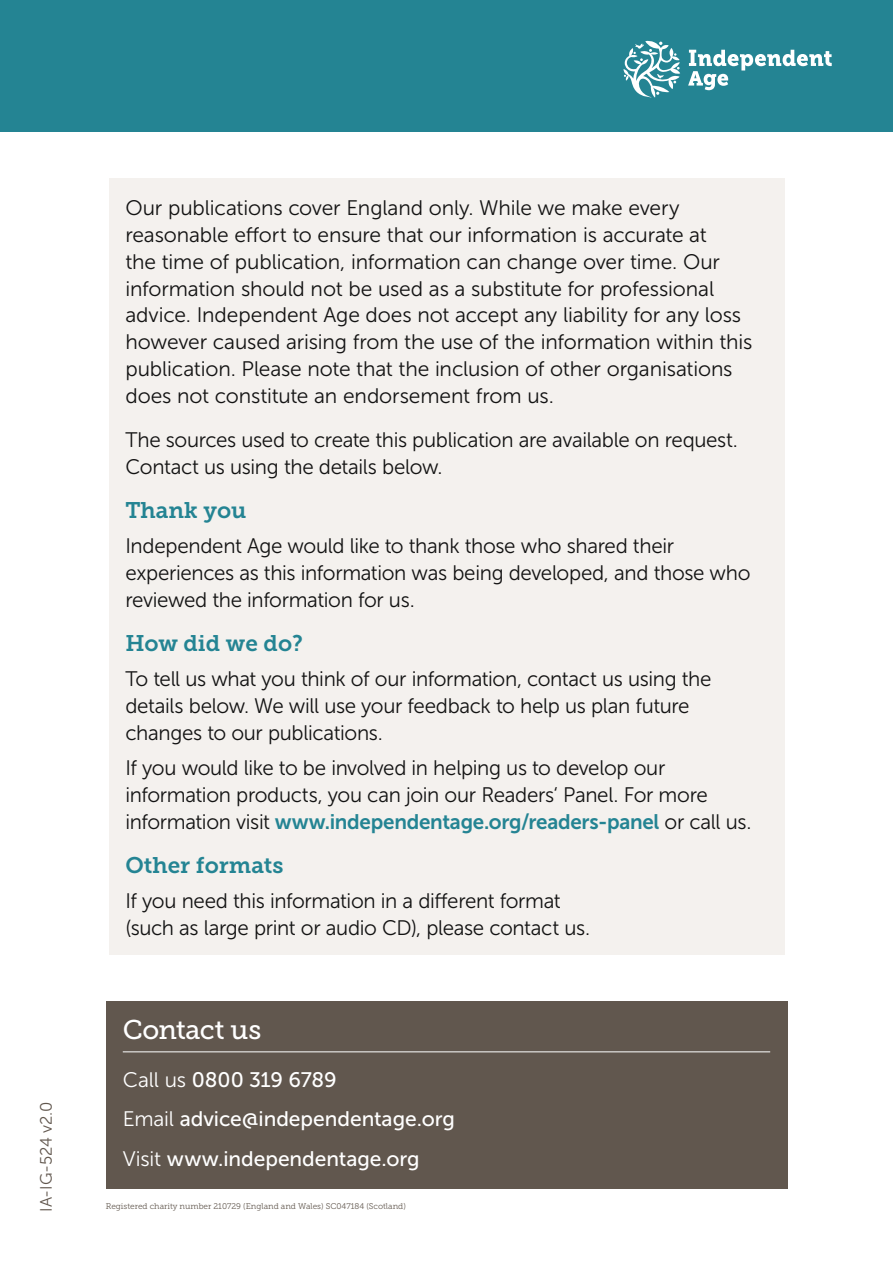
<style>
.page{position:relative;width:893px;height:1263px;background:#fff}
.page>*{position:absolute;margin:0;border:0;box-sizing:border-box;transform-origin:0 0}
.t1{font:27px "Museo Slab 500";letter-spacing:-.015em;color:#fff}
.Pull_out_heading{font:22.5px "Museo Slab 700";color:#248493}
.Backpage{font:21px/26.8px "Museo Sans 300";letter-spacing:-.02em;color:#131313}
.Body_14pt{font:21px/26.8px "Museo Sans 300";letter-spacing:-.01em;color:#131313}
.t2{font:21px/39.5px "Museo Sans 500";color:#fff}
.Body_14pt-2{font:16.5px "Museo Sans 300";letter-spacing:-.01em;color:#61574e}
.Registration_text{font:8.25px "Museo Slab 300";color:#61574e}
.s1{font-family:"Museo Sans 700";color:#248493}
.s2{font-family:"Museo Sans 300"}
</style>
<div class="page">
<div style="left:0;top:0;width:893px;height:132px;background:#248493"></div>
<svg style="left:623px;top:41px;width:57px;height:57px"></svg>
<svg style="left:688px;top:50px;width:144px;height:40px"></svg>
<div style="left:109px;top:179px;width:675px;height:776px;background:#f4f1ee"></div>
<div style="left:106px;top:1001px;width:681px;height:188px;background:#61574e"></div>
<hr style="left:123px;top:1051px;width:647px;height:1px;background:#fff">
<p class="Body_14pt-2" style="left:37px;top:1212px;width:112px;rotate:-90deg">IA-IG-524 v2.0</p>
<p class="Body_14pt" style="left:125px;top:194px;width:628px">Our publications cover England only. While we make every reasonable effort to ensure that our information is accurate at<br>the time of publication, information can change over time. Our information should not be used as a substitute for professional advice. Independent Age does not accept any liability for any loss however caused arising from the use of the information within this publication. Please note that the inclusion of other organisations does not constitute an endorsement from us.</p>
<h3 class="Backpage" style="left:125px;top:426px;width:614px">The sources used to create this publication are available on request.<br>Contact us using the details below.</h3>
<h3 class="Pull_out_heading" style="left:125px;top:497px;width:123px">Thank you</h3>
<h3 class="Backpage" style="left:125px;top:533px;width:627px">Independent Age would like to thank those who shared their experiences as this information was being developed, and those who reviewed the information for us.</h3>
<h3 class="Pull_out_heading" style="left:125px;top:630px;width:179px">How did we do?</h3>
<h3 class="Backpage" style="left:125px;top:666px;width:588px">To tell us what you think of our information, contact us using the details below. We will use your feedback to help us plan future changes to our publications.</h3>
<h3 class="Backpage" style="left:125px;top:755px;width:628px">If you would like to be involved in helping us to develop our information products, you can join our Readers‘ Panel. For more information visit <span class="s1">www.independentage.org/readers-panel</span> or call us.</h3>
<h3 class="Pull_out_heading" style="left:125px;top:852px;width:160px">Other formats</h3>
<h3 class="Backpage" style="left:125px;top:888px;width:466px">If you need this information in a different format (such as large print or audio CD), please contact us.</h3>
<p class="t1" style="left:123px;top:1014px;width:140px">Contact us</p>
<p class="t2" style="left:123px;top:1060px;width:334px"><span class="s2">Call us</span> 0800 319 6789<br><span class="s2">Email</span> advice@independentage.org<br><span class="s2">Visit</span> www.independentage.org</p>
<p class="Registration_text" style="left:106px;top:1201px;width:302px">Registered charity number 210729 (England and Wales) SC047184 (Scotland)</p>
</div>
